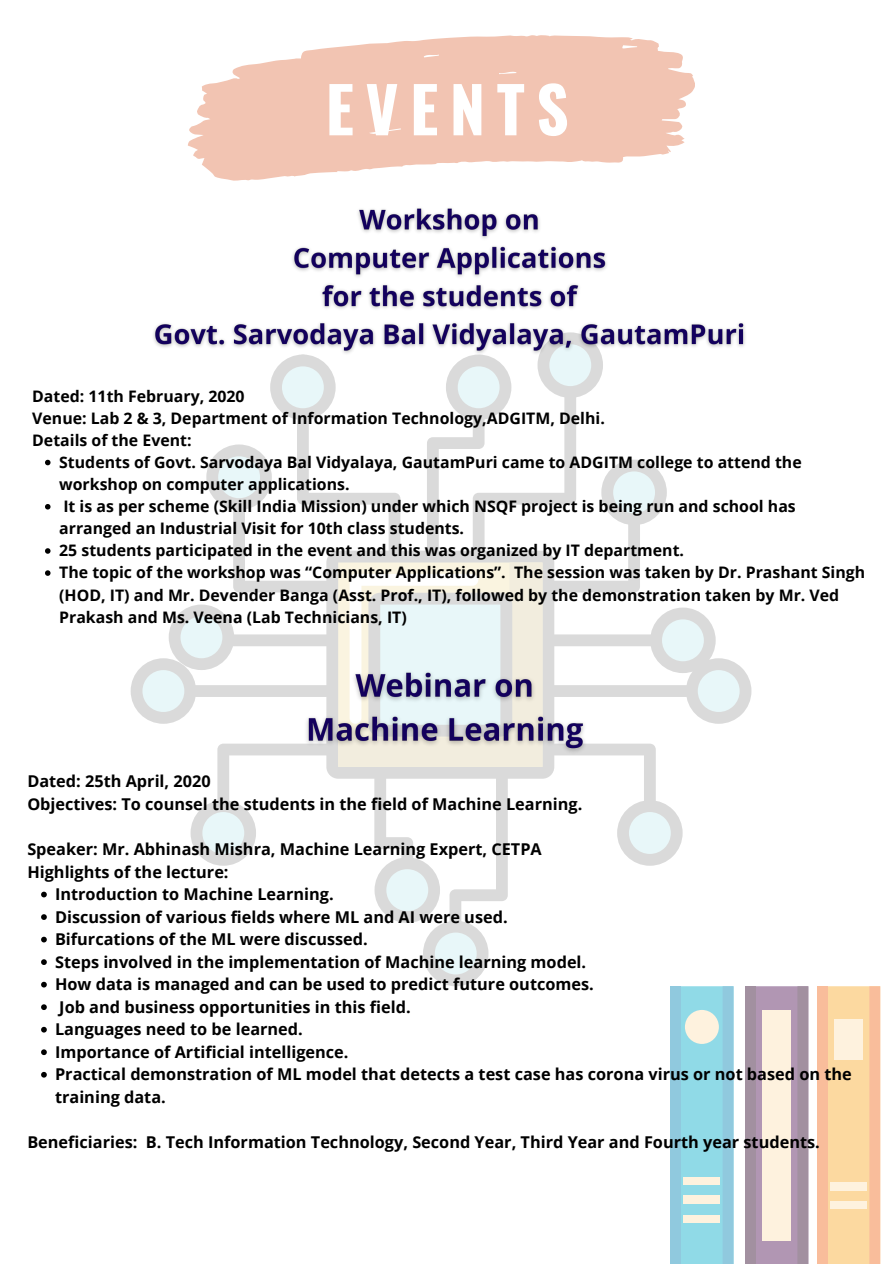
<style>
.page{position:relative;width:894px;height:1264px;background:#fff}
.page>*{position:absolute;margin:0;border:0;box-sizing:border-box;transform-origin:0 0}
.t1{font:700 63.3px "Oswald";letter-spacing:.18em;color:#fff}
.t2{font:700 16.35px/22.5px "Open Sans";color:#000}
.t3{font:700 15.9px/22px "Open Sans";color:#000}
</style>
<div class="page">
<svg style="left:131px;top:359px;width:620px;height:627px"></svg>
<svg style="left:188px;top:35px;width:506px;height:145px;fill:#f2c4b2"></svg>
<svg style="left:680px;top:986px;width:42px;height:277px;background:#91d9e6"></svg>
<div style="left:670px;top:986px;width:10px;height:277px;background:#90c9de"></div>
<div style="left:722px;top:986px;width:11px;height:277px;background:#90c9de"></div>
<svg style="left:684px;top:1009px;width:34px;height:34px"></svg>
<div style="left:683px;top:1176px;width:37px;height:8px;background:#fef2de"></div>
<div style="left:683px;top:1195px;width:37px;height:8px;background:#fef2de"></div>
<div style="left:683px;top:1214px;width:37px;height:8px;background:#fef2de"></div>
<svg style="left:755px;top:986px;width:42px;height:277px;background:#b49ab4"></svg>
<div style="left:762px;top:1009px;width:28px;height:231px;background:#fef2de"></div>
<div style="left:745px;top:986px;width:10px;height:277px;background:#a290a0"></div>
<div style="left:797px;top:986px;width:11px;height:277px;background:#a290a0"></div>
<div style="left:816px;top:986px;width:63px;height:277px;background:linear-gradient(to bottom,#fcdaa3,#fcdaa3)"></div>
<div style="left:834px;top:1018px;width:28px;height:41px;background:#fef2de"></div>
<div style="left:816px;top:986px;width:11px;height:277px;background:#f9bd9b"></div>
<div style="left:869px;top:986px;width:10px;height:277px;background:#f9bd9b"></div>
<div style="left:830px;top:1182px;width:36px;height:8px;background:#fef2de"></div>
<div style="left:830px;top:1201px;width:36px;height:8px;background:#fef2de"></div>
<svg style="left:45px;top:460px;width:5px;height:5px"></svg>
<svg style="left:45px;top:504px;width:5px;height:5px"></svg>
<svg style="left:45px;top:548px;width:5px;height:5px"></svg>
<svg style="left:45px;top:570px;width:5px;height:6px"></svg>
<svg style="left:41px;top:891px;width:6px;height:6px"></svg>
<svg style="left:41px;top:914px;width:6px;height:5px"></svg>
<svg style="left:41px;top:936px;width:6px;height:6px"></svg>
<svg style="left:41px;top:959px;width:6px;height:6px"></svg>
<svg style="left:41px;top:981px;width:6px;height:6px"></svg>
<svg style="left:41px;top:1004px;width:6px;height:6px"></svg>
<svg style="left:41px;top:1026px;width:6px;height:6px"></svg>
<svg style="left:41px;top:1049px;width:6px;height:6px"></svg>
<svg style="left:41px;top:1071px;width:6px;height:6px"></svg>
<img style="left:153px;top:208px;width:592px;height:151px">
<img style="left:298px;top:657px;width:292px;height:101px">
<p class="t1" style="left:325px;top:60px;width:244px">EVENTS</p>
<p class="t3" style="left:32px;top:384px;width:214px">Dated: 11th February, 2020</p>
<p class="t3" style="left:32px;top:406px;width:574px">Venue: Lab 2 &amp; 3, Department of Information Technology,ADGITM, Delhi.</p>
<p class="t3" style="left:32px;top:428px;width:161px">Details of the Event:</p>
<p class="t3" style="left:59px;top:450px;width:743px">Students of Govt. Sarvodaya Bal Vidyalaya, GautamPuri came to ADGITM college to attend the workshop on computer applications.</p>
<p class="t3" style="left:59px;top:495px;width:738px">It is as per scheme (Skill India Mission) under which NSQF project is being run and school has arranged an Industrial Visit for 10th class students.</p>
<p class="t3" style="left:59px;top:539px;width:626px">25 students participated in the event and this was organized by IT department.</p>
<p class="t3" style="left:59px;top:561px;width:807px">The topic of the workshop was “Computer Applications”. The session was taken by Dr. Prashant Singh (HOD, IT) and Mr. Devender Banga (Asst. Prof., IT), followed by the demonstration taken by Mr. Ved<br>Prakash and Ms. Veena (Lab Technicians, IT)</p>
<p class="t2" style="left:27px;top:769px;width:185px">Dated: 25th April, 2020</p>
<p class="t2" style="left:27px;top:792px;width:556px">Objectives: To counsel the students in the field of Machine Learning.</p>
<p class="t2" style="left:27px;top:837px;width:516px">Speaker: Mr. Abhinash Mishra, Machine Learning Expert, CETPA</p>
<p class="t2" style="left:27px;top:860px;width:203px">Highlights of the lecture:</p>
<p class="t2" style="left:55px;top:882px;width:280px">Introduction to Machine Learning.</p>
<p class="t2" style="left:55px;top:905px;width:454px">Discussion of various fields where ML and AI were used.</p>
<p class="t2" style="left:55px;top:927px;width:314px">Bifurcations of the ML were discussed.</p>
<p class="t2" style="left:55px;top:950px;width:532px">Steps involved in the implementation of Machine learning model.</p>
<p class="t2" style="left:55px;top:972px;width:540px">How data is managed and can be used to predict future outcomes.</p>
<p class="t2" style="left:59px;top:995px;width:353px">Job and business opportunities in this field.</p>
<p class="t2" style="left:55px;top:1017px;width:249px">Languages need to be learned.</p>
<p class="t2" style="left:55px;top:1040px;width:295px">Importance of Artificial intelligence.</p>
<p class="t2" style="left:55px;top:1062px;width:798px">Practical demonstration of ML model that detects a test case has corona virus or not based on the training data.</p>
<p class="t2" style="left:27px;top:1130px;width:793px">Beneficiaries: B. Tech Information Technology, Second Year, Third Year and Fourth year students.</p>
</div>
